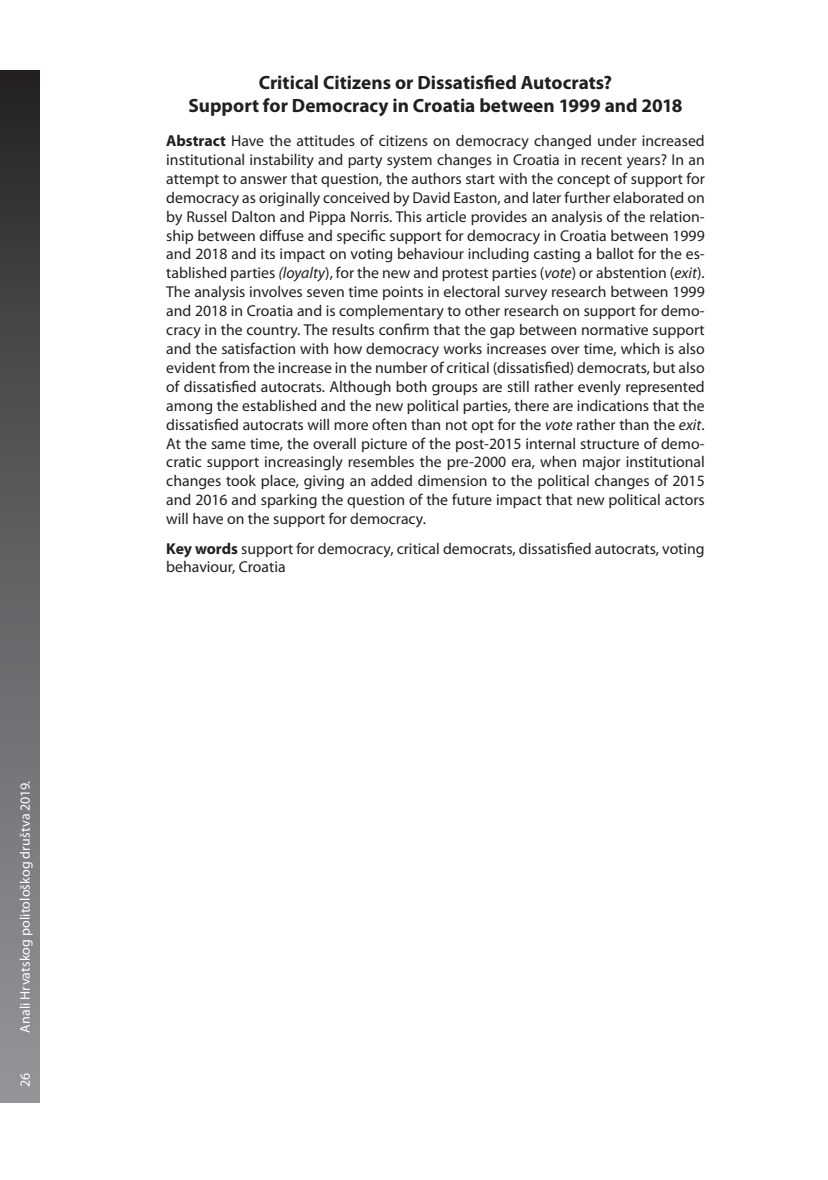
<style>
.page{position:relative;width:828px;height:1180px;background:#fff}
.page>*{position:absolute;margin:0;border:0;box-sizing:border-box;transform-origin:0 0}
.t1{font:700 19.25px/23.1px "Myriad Pro";color:#231f20;text-align:center}
.t2{font:15.75px/18.9px "Myriad Pro";color:#231f20;text-align:justify}
.t3{font:14px "Myriad Pro";letter-spacing:-.005em;color:#fff}
.s1{font-weight:700}
.s2{font-style:italic}
</style>
<div class="page">
<div style="left:0;top:70px;width:40px;height:1032px;background:linear-gradient(to bottom,#292728,#979a9d)"></div>
<p class="t3" style="left:16px;top:1087px;width:308px;rotate:-90deg">26 Anali Hrvatskog politološkog društva 2019.</p>
<p class="t1" style="left:188px;top:70px;width:495px">Critical Citizens or Dissatisfied Autocrats?<br>Support for Democracy in Croatia between 1999 and 2018</p>
<p class="t2" style="left:166px;top:131px;width:540px"><span class="s1">Abstract</span> Have the attitudes of citizens on democracy changed under increased institutional instability and party system changes in Croatia in recent years? I n an attempt to answer that question, the authors start with the concept of support for democracy as originally conceived by David Easton, and later further elaborated on by Russel Dalton and Pippa Norris. This article provides an analysis of the relation&shy;ship between diffuse and specific support for democracy in Croatia between 1999 and 2018 and its impact on voting behaviour including casting a ballot for the es&shy;tablished parties <span class="s2">(loyalty</span>), for the new and protest parties (<span class="s2">vote</span>) or abstention (<span class="s2">exit</span>).<br>The analysis involves seven time points in electoral survey research between 1999 and 2018 in Croatia and is complementary to other research on support for demo&shy;cracy in the country. The results confirm that the gap between normative support and the satisfaction with how democracy works increases over time, which is also evident from the increase in the number of critical (dissatisfied) democrats, but also of dissatisfied autocrats. Although both groups are still rather evenly represented among the established and the new political parties, there are indications that the dissatisfied autocrats will more often than not opt for the <span class="s2">vote</span> rather than the <span class="s2">exit</span>.<br>At the same time, the overall picture of the post-2015 internal structure of demo&shy;cratic support increasingly resembles the pre-2000 era, when major institutional changes took place, giving an added dimension to the political changes of 2015 and 2016 and sparking the question of the future impact that new political actors will have on the support for democracy.</p>
<p class="t2" style="left:166px;top:538px;width:540px"><span class="s1">Key words</span> support for democracy, critical democrats, dissatisfied autocrats, voting behaviour, Croatia</p>
</div>
